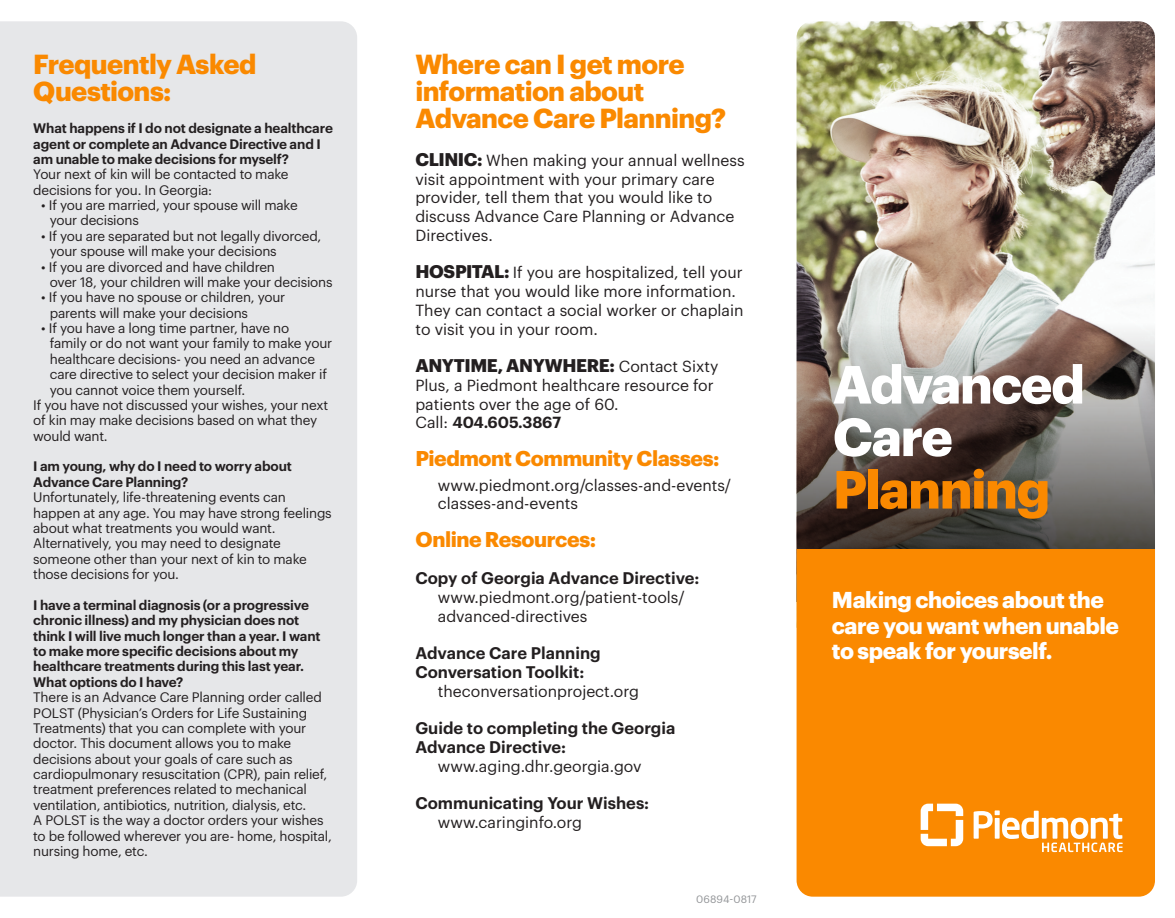
<style>
.page{position:relative;width:1175px;height:918px;background:#fff}
.page>*{position:absolute;margin:0;border:0;box-sizing:border-box;transform-origin:0 0}
.t1{font:700 52.5px/52.5px "Graphik";letter-spacing:-.025em;color:#fff}
.t2{font:700 52.5px "Graphik";letter-spacing:-.025em;color:#fa8900}
.t3{font:700 27px/27px "Graphik";letter-spacing:-.02em;color:#fa8900}
.t4{font:700 22.5px/25.7px "Graphik";letter-spacing:-.02em;color:#fff}
.t5{font:700 21px "Graphik";letter-spacing:-.02em;color:#fa8900}
.t6{font:700 18px "Graphik";letter-spacing:-.025em;color:#231f20}
.t7{font:600 16.5px/18.8px "Graphik";color:#231f20}
.t8{font:15.75px/18.8px "Graphik";color:#231f20}
.t9{font:13.5px/15.5px "Graphik";letter-spacing:-.015em;color:#231f20}
.t10{font:600 13.5px/15.5px "Graphik";letter-spacing:-.01em;color:#231f20}
.t11{font:10.5px "Graphik";letter-spacing:.005em;color:#939598}
.s1{font-weight:700;font-size:18px}
.s2{font-weight:400;font-size:15.75px}
.s3{font-weight:600}
</style>
<div class="page">
<div style="left:0;top:21px;width:357px;height:876px;background:#e6e7e9"></div>
<img style="left:796px;top:21px;width:359px;height:302px">
<svg style="left:796px;top:323px;width:359px;height:226px;background:#716762"></svg>
<div style="left:796px;top:549px;width:359px;height:348px;background:#fa8900"></div>
<svg style="left:973px;top:810px;width:149px;height:42px"></svg>
<svg style="left:920px;top:804px;width:43px;height:42px"></svg>
<h2 class="t3" style="left:33px;top:49px;width:225px">Frequently Asked<br>Questions:</h2>
<p class="t10" style="left:33px;top:119px;width:301px">What happens if I do not designate a healthcare agent or complete an Advance Directive and I am unable to make decisions for myself?</p>
<p class="t9" style="left:33px;top:166px;width:257px">Your next of kin will be contacted to make decisions for you. In Georgia:</p>
<p class="t9" style="left:50px;top:196px;width:249px;text-indent:-9px">• If you are married, your spouse will make your decisions</p>
<p class="t9" style="left:50px;top:227px;width:273px;text-indent:-9px">• If you are separated but not legally divorced, your spouse will make your decisions</p>
<p class="t9" style="left:50px;top:258px;width:284px;text-indent:-9px">• If you are divorced and have children<br>over 18, your children will make your decisions</p>
<p class="t9" style="left:50px;top:289px;width:237px;text-indent:-9px">• If you have no spouse or children, your parents will make your decisions</p>
<p class="t9" style="left:41px;top:319px;width:249px">• If you have a long time partner, have no</p>
<p class="t9" style="left:50px;top:335px;width:284px">family or do not want your family to make your</p>
<p class="t9" style="left:50px;top:350px;width:267px">healthcare decisions- you need an advance</p>
<p class="t9" style="left:50px;top:365px;width:279px">care directive to select your decision maker if</p>
<p class="t9" style="left:50px;top:381px;width:197px">you cannot voice them yourself.</p>
<p class="t9" style="left:33px;top:396px;width:296px">If you have not discussed your wishes, your next</p>
<p class="t9" style="left:33px;top:412px;width:285px">of kin may make decisions based on what they</p>
<p class="t9" style="left:33px;top:427px;width:76px">would want.</p>
<p class="t10" style="left:33px;top:458px;width:260px">I am young, why do I need to worry about<br>Advance Care Planning?</p>
<p class="t9" style="left:33px;top:488px;width:300px">Unfortunately, life-threatening events can happen at any age. You may have strong feelings about what treatments you would want.<br>Alternatively, you may need to designate someone other than your next of kin to make those decisions for you.</p>
<p class="t10" style="left:33px;top:596px;width:289px">I have a terminal diagnosis (or a progressive chronic illness) and my physician does not think I will live much longer than a year. I want to make more specific decisions about my healthcare treatments during this last year.<br>What options do I have?</p>
<p class="t9" style="left:33px;top:688px;width:300px">There is an Advance Care Planning order called POLST (Physician’s Orders for Life Sustaining Treatments) that you can complete with your doctor. This document allows you to make decisions about your goals of care such as cardiopulmonary resuscitation (CPR), pain relief, treatment preferences related to mechanical ventilation, antibiotics, nutrition, dialysis, etc.<br>A POLST is the way a doctor orders your wishes to be followed wherever you are- home, hospital, nursing home, etc.</p>
<h2 class="t3" style="left:415px;top:49px;width:312px">Where can I get more information about<br>Advance Care Planning?</h2>
<p class="t8" style="left:415px;top:149px;width:331px"><span class="s1">CLINIC:</span> When making your annual wellness visit appointment with your primary care provider, tell them that you would like to discuss Advance Care Planning or Advance Directives.</p>
<p class="t8" style="left:415px;top:262px;width:329px"><span class="s1">HOSPITAL:</span> If you are hospitalized, tell your nurse that you would like more information.<br>They can contact a social worker or chaplain to visit you in your room.</p>
<h3 class="t6" style="left:415px;top:352px;width:304px">ANYTIME, ANYWHERE: <span class="s2">Contact Sixty</span></h3>
<p class="t8" style="left:415px;top:374px;width:300px">Plus, a Piedmont healthcare resource for patients over the age of 60.<br>Call: <span class="s3">404.605.3867</span></p>
<h3 class="t5" style="left:415px;top:442px;width:306px">Piedmont Community Classes:</h3>
<p class="t8" style="left:438px;top:474px;width:295px">www.piedmont.org/classes-and-events/ classes-and-events</p>
<h3 class="t5" style="left:415px;top:523px;width:182px">Online Resources:</h3>
<p class="t7" style="left:415px;top:568px;width:285px">Copy of Georgia Advance Directive:</p>
<p class="t8" style="left:438px;top:587px;width:248px">www.piedmont.org/patient-tools/ advanced-directives</p>
<p class="t7" style="left:415px;top:643px;width:187px">Advance Care Planning<br>Conversation Toolkit:</p>
<p class="t8" style="left:438px;top:680px;width:203px">theconversationproject.org</p>
<p class="t7" style="left:415px;top:718px;width:261px">Guide to completing the Georgia<br>Advance Directive:</p>
<p class="t8" style="left:438px;top:755px;width:205px">www.aging.dhr.georgia.gov</p>
<p class="t7" style="left:415px;top:793px;width:235px">Communicating Your Wishes:</p>
<p class="t8" style="left:438px;top:812px;width:146px">www.caringinfo.org</p>
<p class="t11" style="left:696px;top:891px;width:62px">06894-0817</p>
<h1 class="t1" style="left:833px;top:354px;width:253px">Advanced<br>Care</h1>
<h1 class="t2" style="left:833px;top:449px;width:219px">Planning</h1>
<h3 class="t4" style="left:832px;top:585px;width:289px">Making choices about the care you want when unable to speak for yourself.</h3>
</div>
